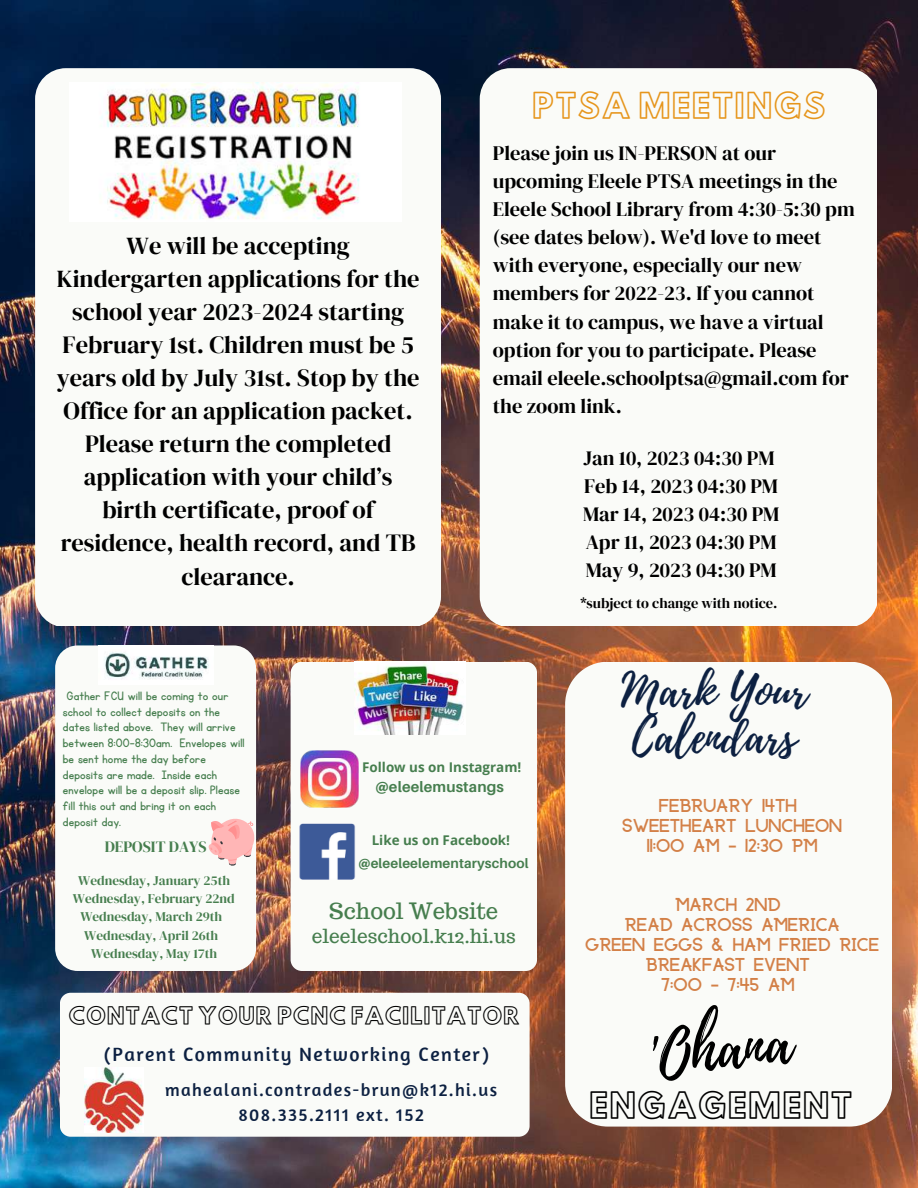
<style>
.page{position:relative;width:918px;height:1188px;background:#fff}
.page>*{position:absolute;margin:0;border:0;box-sizing:border-box;transform-origin:0 0}
.t1{font:61.5px "Playlist Script";color:#000}
.t2{font:46.35px/46.2px "Playlist Script";color:#0c2041}
.t3{font:31.5px "Hussar Ekologiczne 1";letter-spacing:.06em;color:#000}
.t4{font:30.9px "Hussar Ekologiczne 1";letter-spacing:.06em;color:#e6951b}
.t5{font:24.45px/33px "DM Serif Display";color:#000;text-align:center}
.t6{font:22.05px "Trocchi";color:#467e4e}
.t7{font:20.85px "Hussar Ekologiczne 1";letter-spacing:.06em;color:#000}
.t8{font:20.4px/28px "DM Serif Display";color:#000}
.t9{font:19.65px "Amaranth";letter-spacing:.075em;color:#0c2041}
.t10{font:19.05px "Trocchi";color:#467e4e}
.t11{font:18.15px/24.8px "Amaranth";letter-spacing:.075em;color:#0c2041;text-align:center}
.t12{font:15.6px "DM Serif Display";color:#467e4e}
.t13{font:700 14.85px "Aileron";letter-spacing:.01em;color:#467e4e}
.t14{font:900 14.7px/19.8px "Anchorage";color:#d38047;text-align:center}
.t15{font:14.4px "DM Serif Display";color:#000}
.t16{font:14.25px/15.8px "KG Primary Penmanship";letter-spacing:.01em;color:#467e4e}
.t17{font:700 13.5px "Aileron";letter-spacing:.01em;color:#467e4e}
.t18{font:700 13.35px "Open Sans";color:#467e4e}
.t19{font:13.2px/18.5px "DM Serif Display";color:#467e4e;text-align:center}
</style>
<div class="page">
<img style="left:0;top:0;width:918px;height:1188px">
<svg style="left:35px;top:68px;width:406px;height:558px"></svg>
<div style="left:291px;top:662px;width:246px;height:309px;background:#fafbf8;border-radius:11px"></div>
<img style="left:288px;top:822px;width:68px;height:60px">
<img style="left:301px;top:751px;width:57px;height:57px">
<img style="left:354px;top:665px;width:110px;height:70px">
<div style="left:55px;top:645px;width:201px;height:326px;background:#fafbf8;border-radius:22px"></div>
<img style="left:105px;top:652px;width:104px;height:28px">
<div style="left:60px;top:993px;width:469px;height:144px;background:#fafbf8;border-radius:11px"></div>
<img style="left:84px;top:1067px;width:60px;height:65px">
<div style="left:565px;top:662px;width:327px;height:465px;background:#fafbf8;border-radius:43px"></div>
<svg style="left:209px;top:818px;width:46px;height:48px"></svg>
<img style="left:70px;top:82px;width:332px;height:140px">
<svg style="left:480px;top:68px;width:397px;height:558px"></svg>
<p class="t5" style="left:57px;top:229px;width:364px">We will be accepting<br>Kindergarten applications for the school year 2023-2024 starting<br>February 1st. Children must be 5 years old by July 31st. Stop by the<br>Office for an application packet.<br>Please return the completed application with your child’s birth certificate, proof of residence, health record, and TB clearance.</p>
<h3 class="t4" style="left:533px;top:93px;width:294px">PTSA MEETINGS</h3>
<p class="t8" style="left:493px;top:139px;width:363px">Please join us IN-PERSON at our upcoming Eleele PTSA meetings in the Eleele School Library from 4:30-5:30 pm (see dates below). We'd love to meet with everyone, especially our new members for 2022-23. If you cannot make it to campus, we have a virtual option for you to participate. Please email eleele.schoolptsa@gmail.com for the zoom link.</p>
<p class="t8" style="left:583px;top:444px;width:198px">Jan 10, 2023 04:30 PM<br>Feb 14, 2023 04:30 PM<br>Mar 14, 2023 04:30 PM<br>Apr 11, 2023 04:30 PM<br>May 9, 2023 04:30 PM</p>
<p class="t15" style="left:580px;top:593px;width:199px">*subject to change with notice.</p>
<p class="t16" style="left:63px;top:688px;width:183px">Gather FCU will be coming to our school to collect deposits on the dates listed above. They will arrive between 8:00-8:30am. Envelopes will be sent home the day before deposits are made. Inside each envelope will be a deposit slip. Please fill this out and bring it on each deposit day.</p>
<p class="t12" style="left:105px;top:836px;width:103px">DEPOSIT DAYS</p>
<p class="t19" style="left:73px;top:871px;width:163px">Wednesday, January 25th<br>Wednesday, February 22nd<br>Wednesday, March 29th<br>Wednesday, April 26th<br>Wednesday, May 17th</p>
<p class="t18" style="left:362px;top:758px;width:161px">Follow us on Instagram!</p>
<p class="t13" style="left:376px;top:777px;width:130px">@eleelemustangs</p>
<p class="t18" style="left:372px;top:831px;width:140px">Like us on Facebook!</p>
<p class="t17" style="left:358px;top:855px;width:172px">@eleeleelementaryschool</p>
<p class="t6" style="left:329px;top:896px;width:171px">School Website</p>
<p class="t10" style="left:312px;top:923px;width:205px">eleeleschool.k12.hi.us</p>
<h2 class="t2" style="left:621px;top:669px;width:188px">Mark Your<br>Calendars</h2>
<p class="t14" style="left:622px;top:798px;width:221px">FEBRUARY 14TH<br>SWEETHEART LUNCHEON<br>11:00 AM - 12:30 PM</p>
<p class="t14" style="left:585px;top:897px;width:296px">MARCH 2ND<br>READ ACROSS AMERICA<br>GREEN EGGS &amp; HAM FRIED RICE<br>BREAKFAST EVENT<br>7:00 - 7:45 AM</p>
<p class="t7" style="left:69px;top:1007px;width:452px">CONTACT YOUR PCNC FACILITATOR</p>
<h1 class="t1" style="left:646px;top:1011px;width:144px;rotate:-5deg">'Ohana</h1>
<h3 class="t3" style="left:589px;top:1093px;width:264px">ENGAGEMENT</h3>
<p class="t9" style="left:104px;top:1042px;width:387px">(Parent Community Networking Center)</p>
<p class="t11" style="left:165px;top:1077px;width:333px">mahealani.contrades-brun@k12.hi.us<br>808.335.2111 ext. 152</p>
</div>
